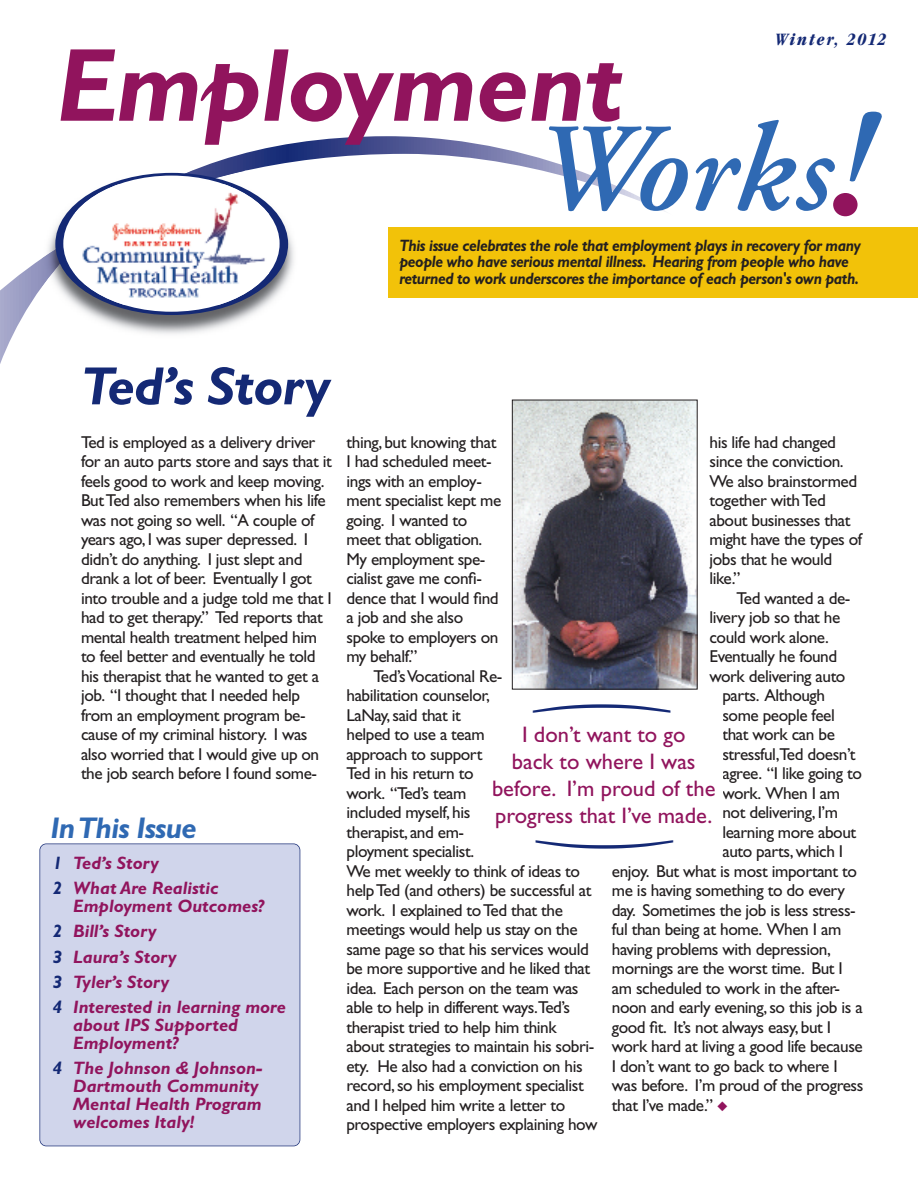
<style>
.page{position:relative;width:918px;height:1188px;background:#fff}
.page>*{position:absolute;margin:0;border:0;box-sizing:border-box;transform-origin:0 0}
.t1{font:italic 600 156.6px "Adobe Garamond";color:#2f69b3}
.t2{font:147.45px "Helvetica";color:#142975;scale:.25 1}
.t3{font:italic 600 124.8px "Adobe Garamond";letter-spacing:-.005em;color:#2f69b3}
.t4{font:italic 700 104.55px "Gill Sans Std";letter-spacing:-.01em;color:#91145d}
.t5{font:italic 700 54px "Gill Sans";letter-spacing:-.015em;color:#142975}
.t6{font:italic 700 30px "Gill Sans";letter-spacing:-.025em;color:#2f69b3}
.t7{font:22.5px/27px "Gill Sans";color:#91145d;text-align:center}
.t8{font:italic 700 18px/25px "Gill Sans";color:#91145d}
.t9{font:italic 700 condensed 18px "Garamond";letter-spacing:.1em;color:#142975}
.t10{font:17.25px/19.5px "Gill Sans Std";letter-spacing:-.025em;color:#231f20}
.t11{font:italic 700 16.5px/16.5px "Gill Sans Std";letter-spacing:-.025em;color:#231f20;scale:.92 1}
.s1{color:#142975}
.s2{color:#91145d}
</style>
<div class="page">
<img style="left:514px;top:402px;width:182px;height:286px">
<div style="left:512px;top:400px;width:186px;height:290px;border:1px solid #231f20"></div>
<svg style="left:0;top:136px;width:672px;height:280px"></svg>
<img style="left:42px;top:171px;width:64px;height:49px">
<img style="left:106px;top:171px;width:139px;height:13px">
<img style="left:42px;top:220px;width:33px;height:67px">
<div style="left:55px;top:173px;width:233px;height:142px;background:#142975;border-radius:50%"></div>
<div style="left:63px;top:176px;width:217px;height:136px;background:#fff;border-radius:50%"></div>
<img style="left:75px;top:184px;width:193px;height:121px">
<div style="left:833px;top:193px;width:25px;height:23px;background:#91145d;border-radius:50%"></div>
<div style="left:40px;top:844px;width:260px;height:302px;background:#d0d5eb;border-radius:6px"></div>
<div style="left:39px;top:844px;width:261px;height:302px;border:2px solid #142975;border-radius:7px"></div>
<div style="left:388px;top:227px;width:530px;height:71px;background:#f2c209"></div>
<p class="t9" style="left:775px;top:33px;width:113px">Winter, 2012</p>
<h3 class="t4" style="left:56px;top:46px;width:569px">Employment</h3>
<h1 class="t1" style="left:823px;top:101px;width:41px">!</h1>
<h3 class="t3" style="left:528px;top:120px;width:300px">Works</h3>
<p class="t11" style="left:399px;top:238px;width:503px">This issue celebrates the role that employment plays in recovery for many people who have serious mental illness. Hearing from people who have returned to work underscores the importance of each person's own path.</p>
<h3 class="t5" style="left:81px;top:366px;width:251px">Ted’s Story</h3>
<p class="t10" style="left:81px;top:434px;width:252px">Ted is employed as a delivery driver for an auto parts store and says that it feels good to work and keep moving.<br>ButTed also remembers when his life was not going so well. “A couple of years ago, I was super depressed. I didn’t do anything. I just slept and drank a lot of beer. Eventually I got into trouble and a judge told me that I had to get therapy.” Ted reports that mental health treatment helped him to feel better and eventually he told his therapist that he wanted to get a job. “I thought that I needed help from an employment program be&shy;cause of my criminal history. I was also worried that I would give up on the job search before I found some-</p>
<h3 class="t6" style="left:51px;top:816px;width:148px">InThis Issue</h3>
<p class="t8" style="left:53px;top:853px;width:167px"><span class="s1">1</span> Ted’s Story<br><span class="s1">2</span> What Are Realistic</p>
<p class="t8" style="left:53px;top:896px;width:234px;text-indent:20px">Employment Outcomes?<br><span class="s1">2</span> Bill’s Story<br><span class="s1">3</span> Laura’s Story<br><span class="s1">3</span> Tyler’s Story<br><span class="s1">4</span> Interested in learning more</p>
<p class="t8" style="left:73px;top:1017px;width:166px;line-height:18px">about IPS Supported<br>Employment?</p>
<p class="t8" style="left:73px;top:1060px;width:191px;line-height:18px;text-indent:-20px"><span class="s1">4</span> The Johnson &amp; Johnson-<br>Dartmouth Community<br>Mental Health Program welcomes Italy!</p>
<p class="t10" style="left:709px;top:434px;width:154px">his life had changed since the conviction.<br>We also brainstormed together withTed about businesses that might have the types of jobs that he would like.”</p>
<p class="t10" style="left:736px;top:590px;width:116px">Ted wanted a de-</p>
<p class="t10" style="left:709px;top:609px;width:132px">livery job so that he</p>
<p class="t10" style="left:709px;top:629px;width:121px">could work alone.</p>
<p class="t10" style="left:709px;top:648px;width:129px">Eventually he found</p>
<p class="t10" style="left:709px;top:668px;width:138px">work delivering auto</p>
<p class="t10" style="left:722px;top:687px;width:104px">parts. Although</p>
<p class="t10" style="left:722px;top:707px;width:114px">some people feel</p>
<p class="t10" style="left:722px;top:726px;width:114px">that work can be</p>
<p class="t10" style="left:722px;top:746px;width:135px">stressful,Ted doesn’t</p>
<p class="t10" style="left:722px;top:765px;width:141px">agree. “I like going to</p>
<p class="t10" style="left:722px;top:785px;width:119px">work. When I am</p>
<p class="t10" style="left:722px;top:804px;width:117px">not delivering, I’m</p>
<p class="t10" style="left:722px;top:824px;width:135px">learning more about</p>
<p class="t10" style="left:722px;top:843px;width:122px">auto parts,which I</p>
<p class="t10" style="left:612px;top:863px;width:247px">enjoy. But what is most important to</p>
<p class="t10" style="left:612px;top:882px;width:235px">me is having something to do every</p>
<p class="t10" style="left:612px;top:902px;width:245px">day. Sometimes the job is less stress-</p>
<p class="t10" style="left:612px;top:921px;width:231px">ful than being at home. When I am</p>
<p class="t10" style="left:612px;top:941px;width:220px">having problems with depression,</p>
<p class="t10" style="left:612px;top:960px;width:233px">mornings are the worst time. But I</p>
<p class="t10" style="left:612px;top:980px;width:230px">am scheduled to work in the after-</p>
<p class="t10" style="left:612px;top:999px;width:252px">noon and early evening,so this job is a</p>
<p class="t10" style="left:612px;top:1019px;width:221px">good fit. It’s not always easy, but I</p>
<p class="t10" style="left:612px;top:1038px;width:252px">work hard at living a good life because</p>
<p class="t10" style="left:612px;top:1058px;width:227px">I don’t want to go back to where I</p>
<p class="t10" style="left:612px;top:1077px;width:253px">was before. I’m proud of the progress</p>
<p class="t10" style="left:612px;top:1097px;width:117px">that I’ve made.” <span class="s2">◆</span></p>
<p class="t10" style="left:346px;top:434px;width:156px">thing, but knowing that<br>I had scheduled meet&shy;ings with an employ&shy;ment specialist kept me going. I wanted to meet that obligation.<br>My employment spe&shy;cialist gave me confi&shy;dence that I would find a job and she also spoke to employers on my behalf.”</p>
<p class="t10" style="left:346px;top:668px;width:253px;text-indent:27px">Ted’sVocational Re-<br>habilitation counselor,<br>LaNay,said that it<br>helped to use a team<br>approach to support<br>Ted in his return to<br>work. “Ted’s team<br>included myself, his<br>therapist, and em-<br>ployment specialist.<br>We met weekly to think of ideas to helpTed (and others) be successful at work. I explained toTed that the meetings would help us stay on the same page so that his services would be more supportive and he liked that idea. Each person on the team was able to help in different ways.Ted’s therapist tried to help him think about strategies to maintain his sobri&shy;ety. He also had a conviction on his record,so his employment specialist and I helped him write a letter to prospective employers explaining how</p>
<h2 class="t2" style="left:503px;top:714px;width:51px;rotate:-90deg">)</h2>
<h3 class="t7" style="left:492px;top:723px;width:225px">I don’t want to go<br>back to where I was before. I’m proud of the progress that I’ve made.</h3>
<h2 class="t2" style="left:703px;top:839px;width:51px;rotate:90deg">)</h2>
</div>
